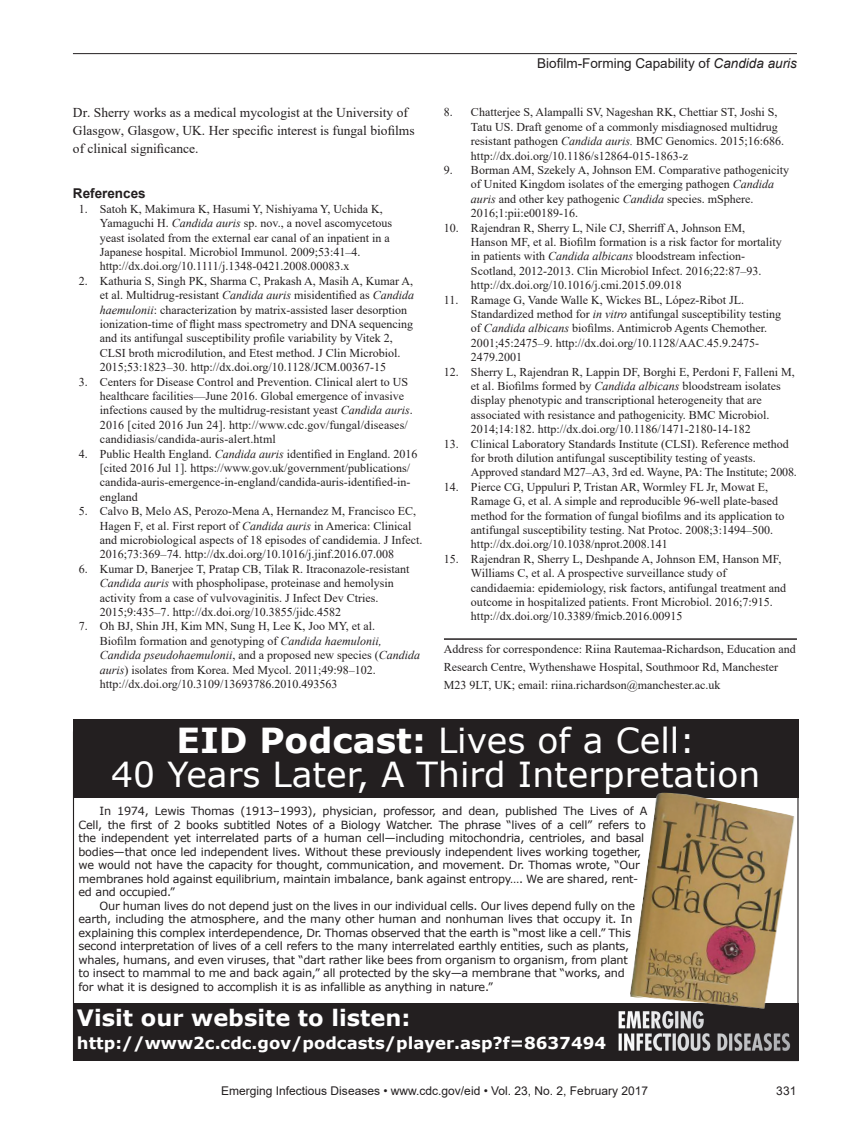
<style>
.page{position:relative;width:851px;height:1134px;background:#fff}
.page>*{position:absolute;margin:0;border:0;box-sizing:border-box;transform-origin:0 0}
.t1{font:34.5px/33.9px "Verdana";color:#fff;text-align:center}
.t2{font:700 22.5px "Verdana";color:#fff}
.t3{font:700 16.5px "Verdana";color:#fff}
.Acknowledgment{font:13.5px/18px "Times New Roman";color:#231f20}
.Running_Head{font:13.5px "Arial";color:#231f20}
.Ref_Title{font:700 13.5px "Arial";color:#231f20}
.References{font:12px/14.4px "Times New Roman";color:#231f20}
.Correspondence{font:12px/18px "Times New Roman";color:#231f20}
.t4{font:12px "Arial";color:#231f20}
.Article_Title{font:11.25px/13.5px "Verdana";letter-spacing:-.02em;color:#231f20}
.s1{font-style:italic}
.s2{font-weight:700}
</style>
<div class="page">
<hr style="left:73px;top:53px;width:723px;height:1px;background:#231f20">
<hr style="left:444px;top:638px;width:353px;height:2px;background:#231f20">
<div style="left:73px;top:720px;width:725px;height:78px;background:#231f20"></div>
<svg style="left:72px;top:731px;width:727px;height:331px"></svg>
<div style="left:73px;top:1004px;width:725px;height:57px;background:#231f20"></div>
<img style="left:618px;top:1011px;width:173px;height:40px">
<img style="left:629px;top:793px;width:169px;height:216px">
<p class="Acknowledgment" style="left:73px;top:103px;width:343px">Dr. Sherry works as a medical mycologist at the University of<br>Glasgow, Glasgow, UK. Her specific interest is fungal biofilms of clinical significance.</p>
<p class="Ref_Title" style="left:73px;top:184px;width:74px">References</p>
<p class="References" style="left:100px;top:201px;width:293px;text-indent:-21px">1. Satoh K, Makimura K, Hasumi Y, Nishiyama Y, Uchida K, Yamaguchi H. <span class="s1">Candida auris</span> sp. nov., a novel ascomycetous yeast isolated from the external ear canal of an inpatient in a Japanese hospital. Microbiol Immunol. 2009;53:41–4. http://dx.doi.org/10.1111/j.1348-0421.2008.00083.x</p>
<p class="References" style="left:100px;top:273px;width:315px;text-indent:-21px">2. Kathuria S, Singh PK, Sharma C, Prakash A, Masih A, Kumar A, et al. Multidrug-resistant <span class="s1">Candida auris</span> misidentified as <span class="s1">Candida haemulonii</span>: characterization by matrix-assisted laser desorption ionization-time of flight mass spectrometry and DNA sequencing and its antifungal susceptibility profile variability by Vitek 2, CLSI broth microdilution, and Etest method. J Clin Microbiol.<br>2015;53:1823–30. http://dx.doi.org/10.1128/JCM.00367-15</p>
<p class="References" style="left:100px;top:374px;width:314px;text-indent:-21px">3. Centers for Disease Control and Prevention. Clinical alert to US healthcare facilities—June 2016. Global emergence of invasive infections caused by the multidrug-resistant yeast <span class="s1">Candida auris</span>.<br>2016 [cited 2016 Jun 24]. http://www.cdc.gov/fungal/diseases/ candidiasis/candida-auris-alert.html</p>
<p class="References" style="left:100px;top:446px;width:319px;text-indent:-21px">4. Public Health England. <span class="s1">Candida auris</span> identified in England. 2016 [cited 2016 Jul 1]. https://www.gov.uk/government/publications/ candida-auris-emergence-in-england/candida-auris-identified-in&shy;england</p>
<p class="References" style="left:100px;top:504px;width:324px;text-indent:-21px">5. Calvo B, Melo AS, Perozo-Mena A, Hernandez M, Francisco EC, Hagen F, et al. First report of <span class="s1">Candida auris</span> in America: Clinical and microbiological aspects of 18 episodes of candidemia. J Infect.<br>2016;73:369–74. http://dx.doi.org/10.1016/j.jinf.2016.07.008</p>
<p class="References" style="left:100px;top:561px;width:311px;text-indent:-21px">6. Kumar D, Banerjee T, Pratap CB, Tilak R. Itraconazole-resistant <span class="s1">Candida auris</span> with phospholipase, proteinase and hemolysin activity from a case of vulvovaginitis. J Infect Dev Ctries.<br>2015;9:435–7. http://dx.doi.org/10.3855/jidc.4582</p>
<p class="References" style="left:100px;top:619px;width:321px;text-indent:-21px">7. Oh BJ, Shin JH, Kim MN, Sung H, Lee K, Joo MY, et al.<br>Biofilm formation and genotyping of <span class="s1">Candida haemulonii, Candida pseudohaemulonii</span>, and a proposed new species (<span class="s1">Candida auris</span>) isolates from Korea. Med Mycol. 2011;49:98–102. http://dx.doi.org/10.3109/13693786.2010.493563</p>
<p class="Running_Head" style="left:537px;top:54px;width:261px">Biofilm-Forming Capability of <span class="s1">Candida auris</span></p>
<p class="References" style="left:471px;top:105px;width:314px;text-indent:-27px">8. Chatterjee S, Alampalli SV, Nageshan RK, Chettiar ST, Joshi S, Tatu US. Draft genome of a commonly misdiagnosed multidrug resistant pathogen <span class="s1">Candida auris.</span> BMC Genomics. 2015;16:686. http://dx.doi.org/10.1186/s12864-015-1863-z</p>
<p class="References" style="left:471px;top:162px;width:319px;text-indent:-27px">9. Borman AM, Szekely A, Johnson EM. Comparative pathogenicity of United Kingdom isolates of the emerging pathogen <span class="s1">Candida auris</span> and other key pathogenic <span class="s1">Candida</span> species. mSphere.<br>2016;1:pii:e00189-16.</p>
<p class="References" style="left:471px;top:220px;width:312px;text-indent:-27px">10. Rajendran R, Sherry L, Nile CJ, Sherriff A, Johnson EM, Hanson MF, et al. Biofilm formation is a risk factor for mortality in patients with <span class="s1">Candida albicans</span> bloodstream infection-Scotland, 2012-2013. Clin Microbiol Infect. 2016;22:87–93. http://dx.doi.org/10.1016/j.cmi.2015.09.018</p>
<p class="References" style="left:471px;top:292px;width:311px;text-indent:-27px">11. Ramage G, Vande Walle K, Wickes BL, López-Ribot JL.<br>Standardized method for <span class="s1">in vitro</span> antifungal susceptibility testing of <span class="s1">Candida albicans</span> biofilms. Antimicrob Agents Chemother.<br>2001;45:2475–9. http://dx.doi.org/10.1128/AAC.45.9.2475- 2479.2001</p>
<p class="References" style="left:471px;top:364px;width:325px;text-indent:-27px">12. Sherry L, Rajendran R, Lappin DF, Borghi E, Perdoni F, Falleni M, et al. Biofilms formed by <span class="s1">Candida albicans</span> bloodstream isolates display phenotypic and transcriptional heterogeneity that are associated with resistance and pathogenicity. BMC Microbiol.<br>2014;14:182. http://dx.doi.org/10.1186/1471-2180-14-182</p>
<p class="References" style="left:471px;top:436px;width:327px;text-indent:-27px">13. Clinical Laboratory Standards Institute (CLSI). Reference method for broth dilution antifungal susceptibility testing of yeasts.<br>Approved standard M27–A3, 3rd ed. Wayne, PA: The Institute; 2008.</p>
<p class="References" style="left:471px;top:479px;width:315px;text-indent:-27px">14. Pierce CG, Uppuluri P, Tristan AR, Wormley FL Jr, Mowat E, Ramage G, et al. A simple and reproducible 96-well plate-based method for the formation of fungal biofilms and its application to antifungal susceptibility testing. Nat Protoc. 2008;3:1494–500. http://dx.doi.org/10.1038/nprot.2008.141</p>
<p class="References" style="left:471px;top:551px;width:317px;text-indent:-27px">15. Rajendran R, Sherry L, Deshpande A, Johnson EM, Hanson MF, Williams C, et al. A prospective surveillance study of candidaemia: epidemiology, risk factors, antifungal treatment and outcome in hospitalized patients. Front Microbiol. 2016;7:915. http://dx.doi.org/10.3389/fmicb.2016.00915</p>
<p class="Correspondence" style="left:444px;top:640px;width:353px">Address for correspondence: Riina Rautemaa-Richardson, Education and<br>Research Centre, Wythenshawe Hospital, Southmoor Rd, Manchester<br>M23 9LT, UK; email: riina.richardson@manchester.ac.uk</p>
<p class="t1" style="left:111px;top:723px;width:650px"><span class="s2">EID Podcast:</span> Lives of a Cell:<br>40 Years Later, A Third Interpretation</p>
<p class="Article_Title" style="left:78px;top:804px;width:570px;text-indent:21px">In 1974, Lewis Thomas (1913–1993), physician, professor, and dean, published The Lives of A Cell, the first of 2 books subtitled Notes of a Biology Watcher. The phrase “lives of a cell” refers to the independent yet interrelated parts of a human cell—including mitochondria, centrioles, and basal bodies—that once led independent lives. Without these previously independent lives working together, we would not have the capacity for thought, communication, and movement. Dr. Thomas wrote, “Our membranes hold against equilibrium, maintain imbalance, bank against entropy…. We are shared, rent&shy;ed and occupied.”</p>
<p class="Article_Title" style="left:78px;top:899px;width:558px;text-indent:21px">Our human lives do not depend just on the lives in our individual cells. Our lives depend fully on the earth, including the atmosphere, and the many other human and nonhuman lives that occupy it. In explaining this complex interdependence, Dr. Thomas observed that the earth is “most like a cell.” This second interpretation of lives of a cell refers to the many interrelated earthly entities, such as plants, whales, humans, and even viruses, that “dart rather like bees from organism to organism, from plant to insect to mammal to me and back again,” all protected by the sky—a membrane that “works, and for what it is designed to accomplish it is as infallible as anything in nature.”</p>
<p class="t2" style="left:77px;top:1002px;width:335px">Visit our website to listen:</p>
<p class="t3" style="left:77px;top:1031px;width:530px">http://www2c.cdc.gov/podcasts/player.asp?f=8637494</p>
<p class="t4" style="left:221px;top:1083px;width:428px">Emerging Infectious Diseases • www.cdc.gov/eid • Vol. 23, No. 2, February 2017</p>
<p class="t4" style="left:776px;top:1083px;width:22px">331</p>
</div>
